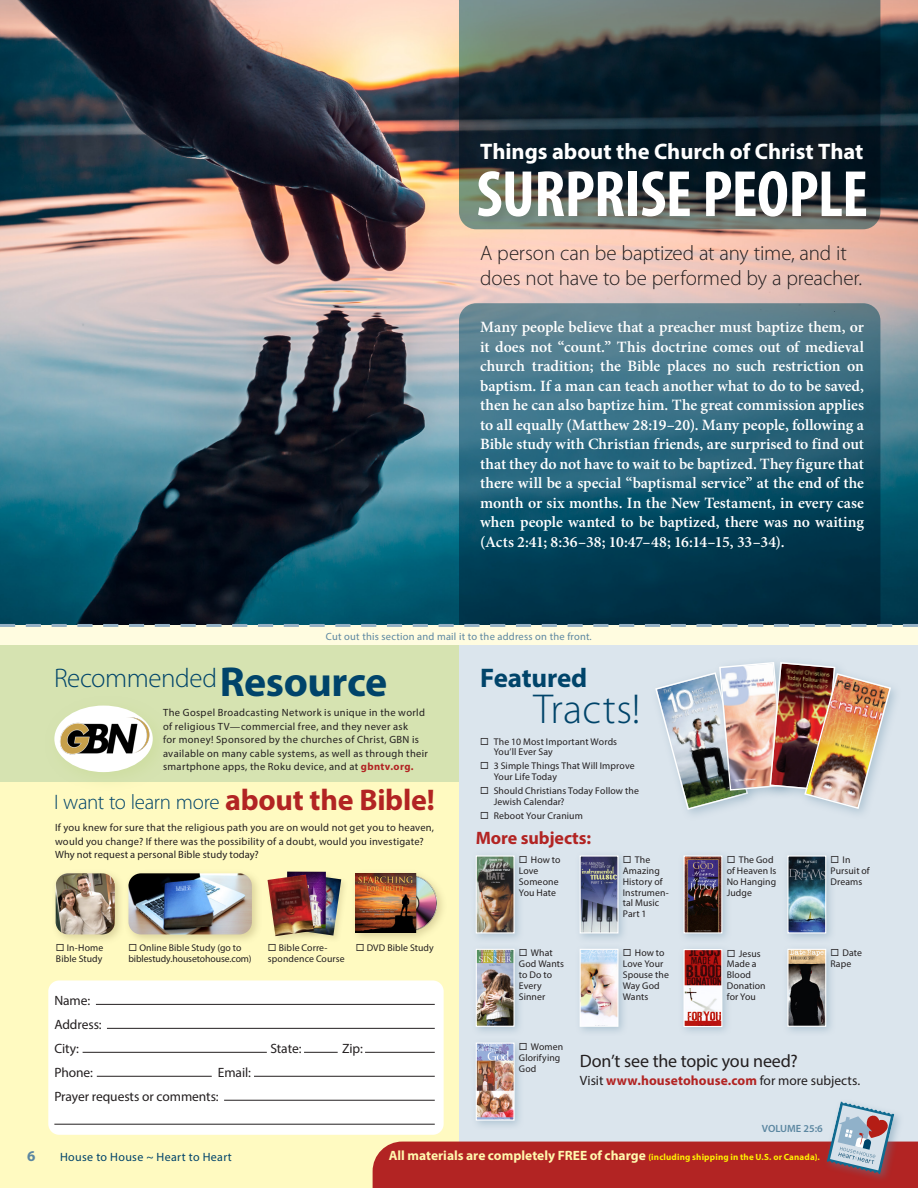
<style>
.page{position:relative;width:918px;height:1188px;background:#fff}
.page>*{position:absolute;margin:0;border:0;box-sizing:border-box;transform-origin:0 0}
.Side_Article_Heading{font:700 condensed 66px "Myriad Pro";letter-spacing:-.01em;color:#fff}
.t1{font:700 42px "Myriad Pro";letter-spacing:-.01em;color:#00446a}
.t2{font:300 42px "Myriad Pro";letter-spacing:.01em;color:#00446a}
.t3{font:700 30px "Myriad Pro";letter-spacing:-.01em;color:#b22423}
.t4{font:300 27px "Myriad Pro";letter-spacing:-.015em;color:#00446a}
.t5{font:700 27px "Myriad Pro";letter-spacing:-.01em;color:#00446a}
.Side_Article_Heading-2{font:700 22.5px "Myriad Pro";letter-spacing:-.005em;color:#fff}
.Body_Serif{font:300 21px/25.5px "Myriad Pro";letter-spacing:-.005em;color:#231f20}
.t6{font:300 21px "Myriad Pro";letter-spacing:-.015em;color:#00446a}
.t7{font:18px "Myriad Pro";letter-spacing:-.01em;color:#231f20}
.t8{font:700 18px "Myriad Pro";letter-spacing:-.005em;color:#b22423}
.Body_Serif-2{font:600 15.75px/19.5px "Minion Pro";color:#fff;text-align:justify}
.t9{font:700 15px "Myriad Pro";color:#5c87a1}
.t10{font:13.5px "Myriad Pro";letter-spacing:-.005em;color:#231f20}
.t11{font:700 13.5px "Myriad Pro";color:#fff8ae}
.t12{font:12px "Myriad Pro";letter-spacing:.03em;color:#00446a}
.Body_Sans-Serif{font:10.5px/13.5px "Myriad Pro";letter-spacing:.03em;color:#231f20}
.t13{font:10.5px "Myriad Pro";letter-spacing:.02em;color:#5c87a1}
.t14{font:600 10.5px "Myriad Pro";color:#5c87a1}
.t15{font:9.75px/10.8px "Myriad Pro";letter-spacing:.01em;color:#231f20}
.t16{font:9.75px "Myriad Pro";letter-spacing:-.01em;color:#231f20}
.s1{font-style:italic}
.s2{font-weight:700;color:#b22423}
.s3{font-size:9px;color:#fff101}
</style>
<div class="page">
<img style="left:0;top:0;width:918px;height:624px">
<svg style="left:459px;top:303px;width:421px;height:345px;background:#255b6f"></svg>
<div style="left:0;top:625px;width:459px;height:563px;background:#fffac1"></div>
<div style="left:0;top:625px;width:459px;height:157px;background:#d6e3b1"></div>
<div style="left:48px;top:980px;width:396px;height:155px;background:#fff;border-radius:11px"></div>
<hr style="left:254px;top:1076px;width:181px;height:1px;background:#231f20">
<hr style="left:97px;top:1076px;width:115px;height:1px;background:#231f20">
<hr style="left:96px;top:1004px;width:339px;height:1px;background:#231f20">
<hr style="left:54px;top:1124px;width:381px;height:1px;background:#231f20">
<hr style="left:107px;top:1028px;width:328px;height:1px;background:#231f20">
<hr style="left:224px;top:1100px;width:211px;height:1px;background:#231f20">
<hr style="left:365px;top:1052px;width:70px;height:1px;background:#231f20">
<hr style="left:83px;top:1052px;width:184px;height:1px;background:#231f20">
<hr style="left:304px;top:1052px;width:34px;height:1px;background:#231f20">
<img style="left:334px;top:878px;width:7px;height:58px">
<div style="left:285px;top:870px;width:49px;height:67px;background:#776736;opacity:.16"></div>
<img style="left:287px;top:872px;width:39px;height:57px">
<div style="left:266px;top:873px;width:56px;height:71px;background:#776736;opacity:.16"></div>
<img style="left:268px;top:875px;width:46px;height:61px">
<div style="left:351px;top:869px;width:97px;height:74px;background:#776736;opacity:.26"></div>
<img style="left:355px;top:873px;width:82px;height:59px">
<div style="left:52px;top:869px;width:74px;height:76px;background:#776736;opacity:.26"></div>
<img style="left:56px;top:873px;width:59px;height:61px">
<div style="left:124px;top:869px;width:139px;height:76px;background:#776736;opacity:.26"></div>
<img style="left:128px;top:873px;width:124px;height:61px">
<div style="left:44px;top:696px;width:128px;height:96px;background:#c7d993;opacity:.56"></div>
<div style="left:56px;top:707px;width:95px;height:64px;background:#fff;border-radius:50%"></div>
<div style="left:54px;top:706px;width:99px;height:66px;border:3px solid #fff;border-radius:50%"></div>
<img style="left:45px;top:715px;width:115px;height:40px">
<div style="left:459px;top:625px;width:459px;height:563px;background:#dbe5ed"></div>
<img style="left:655px;top:662px;width:237px;height:153px">
<div style="left:0;top:626px;width:918px;height:19px;background:#fffce0"></div>
<div style="left:470px;top:850px;width:55px;height:94px;background:#5c87a1;opacity:.34"></div>
<img style="left:475px;top:855px;width:40px;height:79px">
<div style="left:470px;top:943px;width:55px;height:94px;background:#5c87a1;opacity:.34"></div>
<img style="left:475px;top:948px;width:40px;height:79px">
<div style="left:574px;top:943px;width:55px;height:94px;background:#5c87a1;opacity:.34"></div>
<img style="left:579px;top:948px;width:40px;height:79px">
<div style="left:574px;top:850px;width:55px;height:94px;background:#5c87a1;opacity:.34"></div>
<svg style="left:579px;top:855px;width:40px;height:79px;background:#777d96"></svg>
<div style="left:678px;top:850px;width:55px;height:94px;background:#5c87a1;opacity:.34"></div>
<img style="left:683px;top:855px;width:40px;height:79px">
<div style="left:678px;top:944px;width:55px;height:93px;background:#5c87a1;opacity:.34"></div>
<svg style="left:683px;top:948px;width:40px;height:80px;background:#bb7d7d"></svg>
<div style="left:782px;top:850px;width:55px;height:94px;background:#5c87a1;opacity:.34"></div>
<img style="left:787px;top:855px;width:40px;height:79px">
<div style="left:782px;top:943px;width:55px;height:94px;background:#5c87a1;opacity:.34"></div>
<svg style="left:787px;top:948px;width:40px;height:79px;background:#65605a"></svg>
<svg style="left:373px;top:1042px;width:545px;height:146px"></svg>
<svg style="left:0;top:624px;width:918px;height:3px;background:#9db3ba"></svg>
<svg style="left:459px;top:0;width:421px;height:229px;background:#25353b"></svg>
<div style="left:476px;top:169px;width:402px;height:60px;background:#231f20;opacity:.15"></div>
<p class="Side_Article_Heading-2" style="left:480px;top:136px;width:385px">Things about the Church of Christ That</p>
<p class="Side_Article_Heading" style="left:476px;top:153px;width:393px">SURPRISE PEOPLE</p>
<p class="Body_Serif" style="left:480px;top:240px;width:384px">A person can be baptized at any time, and it does not have to be performed by a preacher.</p>
<p class="Body_Serif-2" style="left:480px;top:318px;width:385px">Many people believe that a preacher must baptize them, or it does not “count.” This doctrine comes out of medieval church tradition; the Bible places no such restriction on baptism. If a man can teach another what to do to be saved, then he can also baptize him. The great commission applies to all equally (Matthew 28:19–20). Many people, following a Bible study with Christian friends, are surprised to find out that they do not have to wait to be baptized. They figure that there will be a special “baptismal service” at the end of the month or six months. In the New Testament, in every case when people wanted to be baptized, there was no waiting (Acts 2:41; 8:36–38; 10:47–48; 16:14–15, 33–34).</p>
<p class="t13" style="left:326px;top:630px;width:268px">Cut out this section and mail it to the address on the front<span class="s1">.</span></p>
<p class="t4" style="left:54px;top:662px;width:165px">Recommended</p>
<p class="t1" style="left:220px;top:654px;width:169px">Resource</p>
<p class="Body_Sans-Serif" style="left:163px;top:706px;width:266px">The Gospel Broadcasting Network is unique in the world of religious TV—commercial free, and they never ask<br>for money! Sponsored by the churches of Christ, GBN is available on many cable systems, as well as through their smartphone apps, the Roku device, and at <span class="s2">gbntv.org.</span></p>
<p class="t6" style="left:54px;top:789px;width:167px">I want to learn more</p>
<p class="t3" style="left:225px;top:780px;width:211px">about the Bible!</p>
<p class="Body_Sans-Serif" style="left:55px;top:821px;width:381px">If you knew for sure that the religious path you are on would not get you to heaven, would you change? If there was the possibility of a doubt, would you investigate?<br>Why not request a personal Bible study today?</p>
<p class="t15" style="left:56px;top:942px;width:49px">◻ In-Home</p>
<p class="t15" style="left:356px;top:942px;width:79px">◻ DVD Bible Study</p>
<p class="t15" style="left:56px;top:953px;width:48px">Bible Study</p>
<p class="t15" style="left:128px;top:942px;width:115px">◻ Online Bible Study (go to</p>
<p class="t16" style="left:128px;top:953px;width:124px">biblestudy.housetohouse.com)</p>
<p class="t15" style="left:268px;top:942px;width:78px">◻ Bible Corre&shy;spondence Course</p>
<p class="t10" style="left:54px;top:992px;width:37px">Name:</p>
<p class="t10" style="left:54px;top:1016px;width:49px">Address:</p>
<p class="t10" style="left:54px;top:1040px;width:26px">City:</p>
<p class="t10" style="left:270px;top:1040px;width:33px">State:</p>
<p class="t10" style="left:342px;top:1040px;width:22px">Zip:</p>
<p class="t10" style="left:54px;top:1064px;width:40px">Phone:</p>
<p class="t10" style="left:218px;top:1064px;width:35px">Email:</p>
<p class="t10" style="left:54px;top:1088px;width:166px">Prayer requests or comments:</p>
<p class="t5" style="left:480px;top:661px;width:109px">Featured</p>
<p class="t2" style="left:534px;top:684px;width:108px">Tracts!</p>
<p class="t15" style="left:494px;top:736px;width:125px;text-indent:-14px">◻ The 10 Most Important Words<br>You’ll Ever Say</p>
<p class="t15" style="left:494px;top:760px;width:142px;text-indent:-14px">◻ 3 Simple Things That Will Improve<br>Your Life Today</p>
<p class="t15" style="left:494px;top:785px;width:147px;text-indent:-14px">◻ Should Christians Today Follow the<br>Jewish Calendar?</p>
<p class="t15" style="left:480px;top:810px;width:104px">◻ Reboot Your Cranium</p>
<p class="t8" style="left:476px;top:826px;width:117px">More subjects:</p>
<p class="t15" style="left:519px;top:854px;width:43px">◻ How to<br>Love<br>Someone<br>You Hate</p>
<p class="t15" style="left:623px;top:854px;width:47px">◻ The<br>Amazing<br>History of<br>Instrumen&shy;tal Music<br>Part 1</p>
<p class="t15" style="left:727px;top:854px;width:51px">◻ The God of Heaven Is<br>No Hanging<br>Judge</p>
<p class="t15" style="left:727px;top:948px;width:40px">◻ Jesus<br>Made a<br>Blood<br>Donation for You</p>
<p class="t15" style="left:519px;top:947px;width:47px">◻ What<br>God Wants to Do to<br>Every<br>Sinner</p>
<p class="t15" style="left:623px;top:947px;width:48px">◻ How to<br>Love Your<br>Spouse the<br>Way God<br>Wants</p>
<p class="t15" style="left:831px;top:854px;width:41px">◻ In<br>Pursuit of<br>Dreams</p>
<p class="t15" style="left:831px;top:947px;width:33px">◻ Date<br>Rape</p>
<p class="t15" style="left:519px;top:1041px;width:46px">◻ Women<br>Glorifying<br>God</p>
<p class="t7" style="left:580px;top:1050px;width:219px">Don’t see the topic you need?</p>
<p class="t10" style="left:580px;top:1073px;width:282px">Visit <span class="s2">www.housetohouse.com</span> for more subjects.</p>
<p class="t14" style="left:762px;top:1122px;width:63px">VOLUME 25:6</p>
<p class="t9" style="left:27px;top:1146px;width:10px">6</p>
<p class="t12" style="left:60px;top:1150px;width:173px">House to House ~ Heart to Heart</p>
<p class="t11" style="left:389px;top:1147px;width:433px">All materials are completely FREE of charge <span class="s3">(including shipping in the U.S. or Canada).</span></p>
</div>
